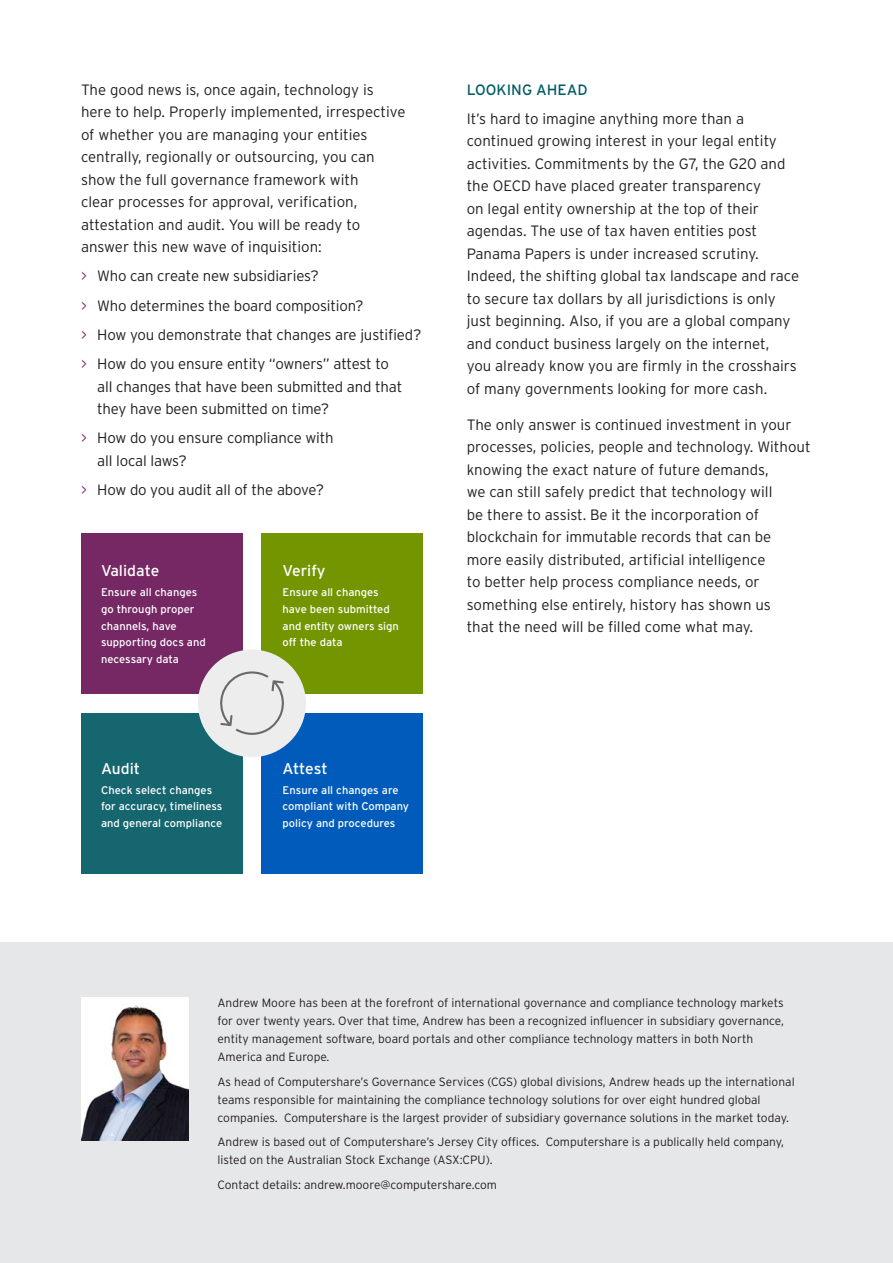
<style>
.page{position:relative;width:893px;height:1263px;background:#fff}
.page>*{position:absolute;margin:0;border:0;box-sizing:border-box;transform-origin:0 0}
.t1{font:15.45px "Interstate";color:#fff}
.Body_Copy{font:300 15px/22.5px "Interstate";color:#231f20}
.Body_Copy-2{font:15px "Interstate";color:#005d67}
.Body_Copy-3{font:300 12px/18px "Interstate";color:#231f20}
.t2{font:11.1px/16.6px "Interstate";color:#fff}
.s1{color:#83296b}
</style>
<div class="page">
<div style="left:0;top:942px;width:893px;height:321px;background:#e6e7e9"></div>
<div style="left:81px;top:533px;width:161px;height:160px;background:#752864"></div>
<div style="left:261px;top:533px;width:162px;height:160px;background:#739600"></div>
<div style="left:81px;top:713px;width:161px;height:161px;background:#16666f"></div>
<div style="left:261px;top:713px;width:162px;height:161px;background:#005bbb"></div>
<div style="left:198px;top:650px;width:108px;height:107px;background:#ededed;border-radius:50%"></div>
<svg style="left:220px;top:671px;width:64px;height:64px"></svg>
<img style="left:81px;top:997px;width:107px;height:143px">
<p class="Body_Copy" style="left:81px;top:78px;width:326px">The good news is, once again, technology is here to help. Properly implemented, irrespective of whether you are managing your entities centrally, regionally or outsourcing, you can show the full governance framework with<br>clear processes for approval, verification, attestation and audit. You will be ready to answer this new wave of inquisition:</p>
<p class="Body_Copy" style="left:81px;top:265px;width:239px"><span class="s1">&gt;</span> Who can create new subsidiaries?</p>
<p class="Body_Copy" style="left:81px;top:294px;width:284px"><span class="s1">&gt;</span> Who determines the board composition?</p>
<p class="Body_Copy" style="left:81px;top:323px;width:342px"><span class="s1">&gt;</span> How you demonstrate that changes are justified?</p>
<p class="Body_Copy" style="left:97px;top:352px;width:307px;text-indent:-16px"><span class="s1">&gt;</span> How do you ensure entity “owners” attest to all changes that have been submitted and that they have been submitted on time?</p>
<p class="Body_Copy" style="left:97px;top:427px;width:238px;text-indent:-16px"><span class="s1">&gt;</span> How do you ensure compliance with all local laws?</p>
<p class="Body_Copy" style="left:81px;top:478px;width:245px"><span class="s1">&gt;</span> How do you audit all of the above?</p>
<p class="t1" style="left:101px;top:562px;width:60px">Validate</p>
<p class="t2" style="left:101px;top:584px;width:106px">Ensure all changes go through proper channels, have supporting docs and necessary data</p>
<p class="t1" style="left:101px;top:759px;width:41px">Audit</p>
<p class="t2" style="left:101px;top:781px;width:123px">Check select changes for accuracy, timeliness and general compliance</p>
<p class="t1" style="left:283px;top:562px;width:44px">Verify</p>
<p class="t2" style="left:283px;top:584px;width:118px">Ensure all changes have been submitted and entity owners sign off the data</p>
<p class="t1" style="left:283px;top:759px;width:47px">Attest</p>
<p class="t2" style="left:283px;top:781px;width:128px">Ensure all changes are compliant with Company policy and procedures</p>
<p class="Body_Copy-2" style="left:467px;top:80px;width:122px">LOOKING AHEAD</p>
<p class="Body_Copy" style="left:467px;top:107px;width:334px">It’s hard to imagine anything more than a continued growing interest in your legal entity activities. Commitments by the G7, the G20 and the OECD have placed greater transparency<br>on legal entity ownership at the top of their agendas. The use of tax haven entities post Panama Papers is under increased scrutiny.<br>Indeed, the shifting global tax landscape and race to secure tax dollars by all jurisdictions is only just beginning. Also, if you are a global company and conduct business largely on the internet,<br>you already know you are firmly in the crosshairs of many governments looking for more cash.</p>
<p class="Body_Copy" style="left:467px;top:413px;width:345px">The only answer is continued investment in your processes, policies, people and technology. Without knowing the exact nature of future demands,<br>we can still safely predict that technology will<br>be there to assist. Be it the incorporation of blockchain for immutable records that can be<br>more easily distributed, artificial intelligence<br>to better help process compliance needs, or something else entirely, history has shown us<br>that the need will be filled come what may.</p>
<p class="Body_Copy-3" style="left:217px;top:993px;width:568px">Andrew Moore has been at the forefront of international governance and compliance technology markets for over twenty years. Over that time, Andrew has been a recognized influencer in subsidiary governance, entity management software, board portals and other compliance technology matters in both North America and Europe.</p>
<p class="Body_Copy-3" style="left:217px;top:1072px;width:579px">As head of Computershare’s Governance Services (CGS) global divisions, Andrew heads up the international teams responsible for maintaining the compliance technology solutions for over eight hundred global companies. Computershare is the largest provider of subsidiary governance solutions in the market today.</p>
<p class="Body_Copy-3" style="left:217px;top:1133px;width:568px">Andrew is based out of Computershare’s Jersey City offices. Computershare is a publically held company, listed on the Australian Stock Exchange (ASX:CPU).</p>
<p class="Body_Copy-3" style="left:217px;top:1176px;width:281px">Contact details: andrew.moore@computershare.com</p>
</div>
